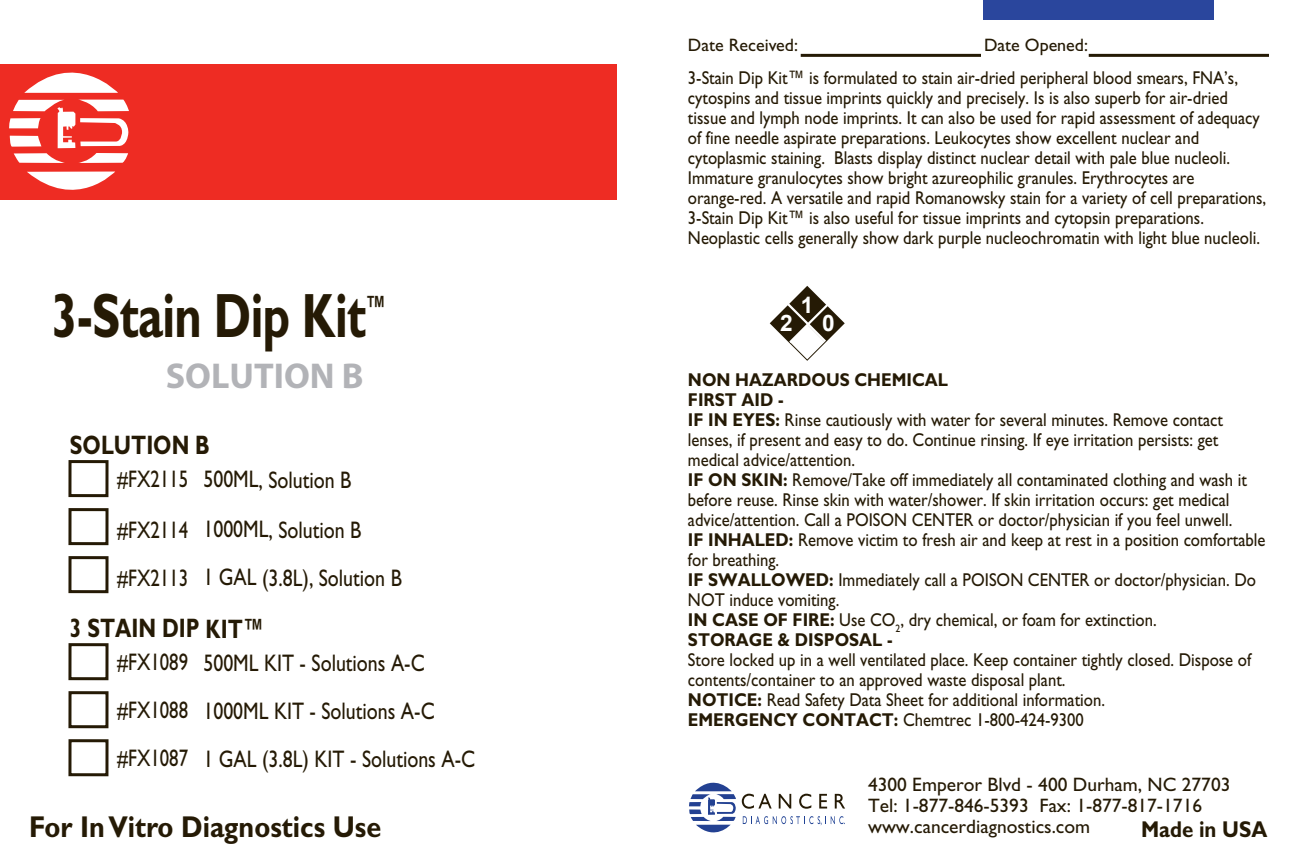
<style>
.page{position:relative;width:1296px;height:865px;background:#fff}
.page>*{position:absolute;margin:0;border:0;box-sizing:border-box;transform-origin:0 0}
.t1{font:700 62.7px "Gill Sans";letter-spacing:-.015em;color:#251a05;scale:.75 1}
.t2{font:700 36px "Myriad Pro";color:#b2b3b7}
.t3{font:700 30.3px "Gill Sans";color:#251a05;scale:.89 1}
.t4{font:700 28.2px "Gill Sans";color:#251a05;scale:.75 1}
.t5{font:700 26.7px "Gill Sans";letter-spacing:-.005em;color:#251a05;scale:.78 1}
.t6{font:24px/48px "Gill Sans";color:#251a05;scale:.78 1}
.t7{font:700 22.8px "Gill Sans";color:#251a05;scale:.89 1}
.t8{font:700 22.8px "Arial";color:#fff}
.t9{font:19.5px/21px "Gill Sans";color:#251a05}
.t10{font:18.6px/20.1px "Gill Sans";color:#251a05;scale:.89 1}
.t11{font:18px "Gill Sans";color:#251a05}
.s1{font-weight:700}
</style>
<div class="page">
<svg style="left:689px;top:782px;width:47px;height:51px"></svg>
<svg style="left:742px;top:793px;width:30px;height:15px"></svg>
<svg style="left:779px;top:793px;width:12px;height:15px"></svg>
<svg style="left:799px;top:793px;width:12px;height:15px"></svg>
<svg style="left:819px;top:793px;width:8px;height:15px"></svg>
<svg style="left:835px;top:793px;width:10px;height:15px"></svg>
<svg style="left:743px;top:816px;width:102px;height:9px"></svg>
<div style="left:0;top:64px;width:616px;height:136px;background:#ee2c23"></div>
<svg style="left:24px;top:72px;width:94px;height:21px"></svg>
<svg style="left:27px;top:171px;width:88px;height:19px"></svg>
<svg style="left:9px;top:100px;width:120px;height:63px"></svg>
<div style="left:983px;top:1px;width:231px;height:19px;background:#2a469d"></div>
<svg style="left:770px;top:286px;width:75px;height:75px"></svg>
<div style="left:68px;top:508px;width:41px;height:37px;border:3px solid #251a05"></div>
<div style="left:68px;top:556px;width:41px;height:37px;border:3px solid #251a05"></div>
<div style="left:68px;top:460px;width:41px;height:37px;border:3px solid #251a05"></div>
<div style="left:68px;top:739px;width:41px;height:37px;border:3px solid #251a05"></div>
<div style="left:68px;top:691px;width:41px;height:37px;border:3px solid #251a05"></div>
<div style="left:68px;top:643px;width:41px;height:37px;border:3px solid #251a05"></div>
<hr style="left:801px;top:54px;width:180px;height:3px;background:#251a05">
<hr style="left:1089px;top:54px;width:180px;height:3px;background:#251a05">
<p class="t11" style="left:688px;top:34px;width:112px">Date Received:</p>
<p class="t11" style="left:984px;top:34px;width:105px">Date Opened:</p>
<h1 class="t1" style="left:52px;top:278px;width:421px">3-Stain Dip Kit</h1>
<h3 class="t4" style="left:365px;top:289px;width:29px">™</h3>
<h2 class="t2" style="left:166px;top:352px;width:199px">SOLUTION B</h2>
<h3 class="t5" style="left:70px;top:429px;width:181px">SOLUTION B</h3>
<p class="t6" style="left:117px;top:455px;width:302px">#FX2115 500ML, Solution B</p>
<p class="t6" style="left:117px;top:505px;width:366px">#FX2114 1000ML, Solution B #FX2113 1 GAL (3.8L), Solution B</p>
<h3 class="t5" style="left:70px;top:612px;width:250px">3 STAIN DIP KIT™</h3>
<p class="t6" style="left:117px;top:638px;width:396px">#FX1089 500ML KIT - Solutions A-C</p>
<p class="t6" style="left:117px;top:686px;width:409px">#FX1088 1000ML KIT - Solutions A-C</p>
<p class="t6" style="left:117px;top:734px;width:460px">#FX1087 1 GAL (3.8L) KIT - Solutions A-C</p>
<p class="t10" style="left:688px;top:68px;width:651px">3-Stain Dip Kit™ is formulated to stain air-dried peripheral blood smears, FNA’s, cytospins and tissue imprints quickly and precisely. Is is also superb for air-dried tissue and lymph node imprints. It can also be used for rapid assessment of adequacy of fine needle aspirate preparations. Leukocytes show excellent nuclear and cytoplasmic staining. Blasts display distinct nuclear detail with pale blue nucleoli.<br>Immature granulocytes show bright azureophilic granules. Erythrocytes are orange-red. A versatile and rapid Romanowsky stain for a variety of cell preparations, 3-Stain Dip Kit™ is also useful for tissue imprints and cytopsin preparations.<br>Neoplastic cells generally show dark purple nucleochromatin with light blue nucleoli.</p>
<p class="t8" style="left:780px;top:308px;width:14px">2</p>
<p class="t8" style="left:801px;top:290px;width:14px">1</p>
<p class="t8" style="left:822px;top:308px;width:14px">0</p>
<p class="t10" style="left:688px;top:370px;width:651px"><span class="s1">NON HAZARDOUS CHEMICAL<br>FIRST AID -<br>IF IN EYES:</span> Rinse cautiously with water for several minutes. Remove contact lenses, if present and easy to do. Continue rinsing. If eye irritation persists: get medical advice/attention.<br><span class="s1">IF ON SKIN:</span> Remove/Take off immediately all contaminated clothing and wash it before reuse. Rinse skin with water/shower. If skin irritation occurs: get medical advice/attention. Call a POISON CENTER or doctor/physician if you feel unwell.<br><span class="s1">IF INHALED:</span> Remove victim to fresh air and keep at rest in a position comfortable for breathing.<br><span class="s1">IF SWALLOWED:</span> Immediately call a POISON CENTER or doctor/physician. Do NOT induce vomiting.<br><span class="s1">IN CASE OF FIRE:</span> Use CO<sub>2</sub>, dry chemical, or foam for extinction.<br><span class="s1">STORAGE &amp; DISPOSAL -</span></p>
<p class="t10" style="left:688px;top:650px;width:634px">Store locked up in a well ventilated place. Keep container tightly closed. Dispose of contents/container to an approved waste disposal plant.<br><span class="s1">NOTICE:</span> Read Safety Data Sheet for additional information.<br><span class="s1">EMERGENCY CONTACT:</span> Chemtrec 1-800-424-9300</p>
<p class="t9" style="left:868px;top:774px;width:364px">4300 Emperor Blvd - 400 Durham, NC 27703<br>Tel: 1-877-846-5393 Fax: 1-877-817-1716</p>
<h3 class="t3" style="left:29px;top:808px;width:397px">For InVitro Diagnostics Use</h3>
<p class="t9" style="left:868px;top:816px;width:224px">www.cancerdiagnostics.com</p>
<p class="t7" style="left:1141px;top:815px;width:144px">Made in USA</p>
</div>
